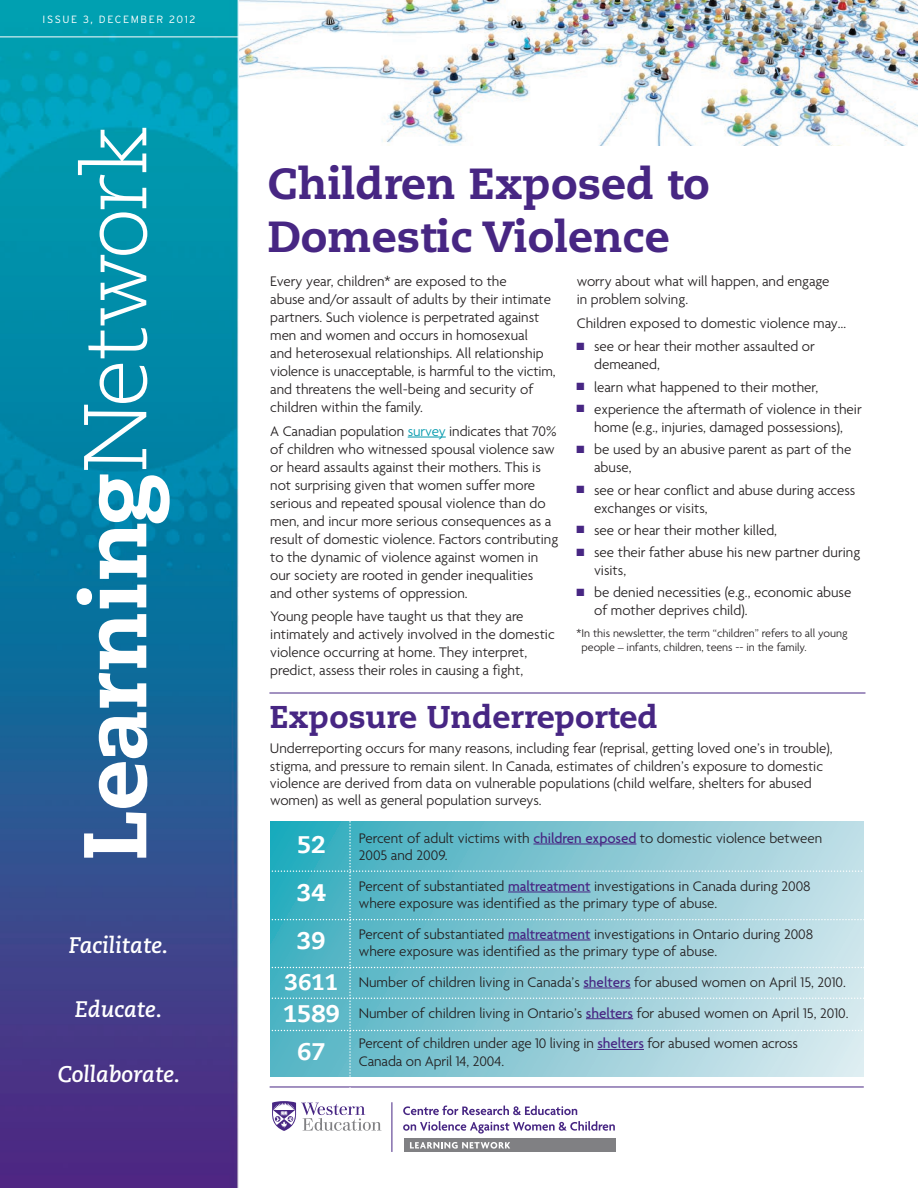
<style>
.page{position:relative;width:918px;height:1188px;background:#fff}
.page>*{position:absolute;margin:0;border:0;box-sizing:border-box;transform-origin:0 0}
.t1{font:800 88.95px "Caecilia LT Std";color:#fff}
.t2{font:800 43.5px/52.2px "Caecilia LT Std";color:#472683}
.t3{font:800 31.5px "Caecilia LT Std";color:#472683}
.t4{font:800 24px "Caecilia LT Std";color:#fff}
.t5{font:italic 700 22.5px "Caecilia LT Std";color:#fff}
.t6{font:300 15px/18px "Agenda";color:#231f20}
.t7{font:300 12px/13.5px "Agenda";color:#231f20}
.t8{font:300 10.5px "Interstate";letter-spacing:.15em;color:#fff}
.s1{font-weight:300}
.s2{color:#0098ac}
.s3{color:#472683}
.s4{font-weight:500;color:#472683}
.s5{font-family:"Caecilia LT Std";font-weight:800;font-size:22.5px;color:#fff}
.s6{font-family:"Caecilia LT Std";font-weight:800;font-size:24px;color:#fff}
</style>
<div class="page">
<img style="left:238px;top:0;width:680px;height:145px">
<img style="left:0;top:0;width:238px;height:1188px">
<div style="left:404px;top:1139px;width:212px;height:13px;background:#808083"></div>
<svg style="left:272px;top:1101px;width:109px;height:30px"></svg>
<hr style="left:392px;top:1102px;width:1px;height:50px;background:#472683">
<svg style="left:403px;top:1106px;width:174px;height:9px"></svg>
<svg style="left:403px;top:1121px;width:212px;height:13px"></svg>
<svg style="left:410px;top:1142px;width:100px;height:7px"></svg>
<hr style="left:0;top:37px;width:250px;height:1px;background:#fff">
<hr style="left:408px;top:437px;width:38px;height:1px;background:#0098ac">
<hr style="left:269px;top:693px;width:596px;height:1px;background:#472683">
<svg style="left:269px;top:821px;width:595px;height:267px;background:#8ecad6"></svg>
<p class="t8" style="left:43px;top:13px;width:154px">ISSUE 3, DECEMBER 2012</p>
<h1 class="t1" style="left:78px;top:862px;width:738px;rotate:-90deg">Learning<span class="s1">Network</span></h1>
<h3 class="t5" style="left:69px;top:935px;width:101px">Facilitate.</h3>
<h3 class="t5" style="left:75px;top:1000px;width:89px">Educate.</h3>
<h3 class="t5" style="left:58px;top:1064px;width:124px">Collaborate.</h3>
<h2 class="t2" style="left:268px;top:162px;width:443px">Children Exposed to<br>Domestic Violence</h2>
<p class="t6" style="left:270px;top:272px;width:287px">Every year, children* are exposed to the<br>abuse and/or assault of adults by their intimate partners. Such violence is perpetrated against men and women and occurs in homosexual<br>and heterosexual relationships. All relationship violence is unacceptable, is harmful to the victim, and threatens the well-being and security of children within the family.</p>
<p class="t6" style="left:270px;top:422px;width:289px">A Canadian population <span class="s2">survey</span> indicates that 70% of children who witnessed spousal violence saw or heard assaults against their mothers. This is not surprising given that women suffer more serious and repeated spousal violence than do men, and incur more serious consequences as a result of domestic violence. Factors contributing to the dynamic of violence against women in our society are rooted in gender inequalities and other systems of oppression.</p>
<p class="t6" style="left:270px;top:607px;width:286px">Young people have taught us that they are intimately and actively involved in the domestic violence occurring at home. They interpret, predict, assess their roles in causing a fight,</p>
<p class="t6" style="left:577px;top:272px;width:254px">worry about what will happen, and engage in problem solving.</p>
<p class="t6" style="left:577px;top:314px;width:271px">Children exposed to domestic violence may…</p>
<p class="t6" style="left:594px;top:337px;width:222px;text-indent:-17px"><span class="s3">■</span> see or hear their mother assaulted or demeaned,</p>
<p class="t6" style="left:577px;top:377px;width:243px"><span class="s3">■</span> learn what happened to their mother,</p>
<p class="t6" style="left:577px;top:400px;width:287px;text-align:center"><span class="s3">■</span> experience the aftermath of violence in their home (e.g., injuries, damaged possessions),</p>
<p class="t6" style="left:594px;top:440px;width:259px;text-indent:-17px"><span class="s3">■</span> be used by an abusive parent as part of the abuse,</p>
<p class="t6" style="left:594px;top:480px;width:263px;text-indent:-17px"><span class="s3">■</span> see or hear conflict and abuse during access exchanges or visits,</p>
<p class="t6" style="left:577px;top:521px;width:202px"><span class="s3">■</span> see or hear their mother killed,</p>
<p class="t6" style="left:594px;top:543px;width:268px;text-indent:-17px"><span class="s3">■</span> see their father abuse his new partner during visits,</p>
<p class="t6" style="left:594px;top:583px;width:259px;text-indent:-17px"><span class="s3">■</span> be denied necessities (e.g., economic abuse of mother deprives child).</p>
<p class="t7" style="left:582px;top:626px;width:268px;text-indent:-5px">*In this newsletter, the term “children” refers to all young people – infants, children, teens -- in the family.</p>
<h3 class="t3" style="left:270px;top:704px;width:390px">Exposure Underreported</h3>
<p class="t6" style="left:270px;top:740px;width:564px;line-height:17.2px">Underreporting occurs for many reasons, including fear (reprisal, getting loved one’s in trouble), stigma, and pressure to remain silent. In Canada, estimates of children’s exposure to domestic violence are derived from data on vulnerable populations (child welfare, shelters for abused women) as well as general population surveys.</p>
<h3 class="t4" style="left:297px;top:834px;width:30px">52</h3>
<p class="t6" style="left:359px;top:829px;width:465px;line-height:17.2px">Percent of adult victims with <span class="s4">children exposed</span> to domestic violence between<br>2005 and 2009.</p>
<h3 class="t4" style="left:297px;top:882px;width:30px">34</h3>
<p class="t6" style="left:359px;top:877px;width:453px;line-height:17.2px">Percent of substantiated <span class="s4">maltreatment</span> investigations in Canada during 2008 where exposure was identified as the primary type of abuse.</p>
<h3 class="t4" style="left:297px;top:930px;width:30px">39</h3>
<p class="t6" style="left:359px;top:925px;width:456px;line-height:17.2px">Percent of substantiated <span class="s4">maltreatment</span> investigations in Ontario during 2008 where exposure was identified as the primary type of abuse.</p>
<p class="t6" style="left:283px;top:966px;width:567px;line-height:30.8px"><span class="s5">3611</span> Number of children living in Canada’s <span class="s4">shelters</span> for abused women on April 15, 2010.<br><span class="s6">1589</span> Number of children living in Ontario’s <span class="s4">shelters</span> for abused women on April 15, 2010.</p>
<h3 class="t4" style="left:297px;top:1041px;width:30px">67</h3>
<p class="t6" style="left:359px;top:1035px;width:441px;line-height:17.2px">Percent of children under age 10 living in <span class="s4">shelters</span> for abused women across<br>Canada on April 14, 2004.</p>
</div>
